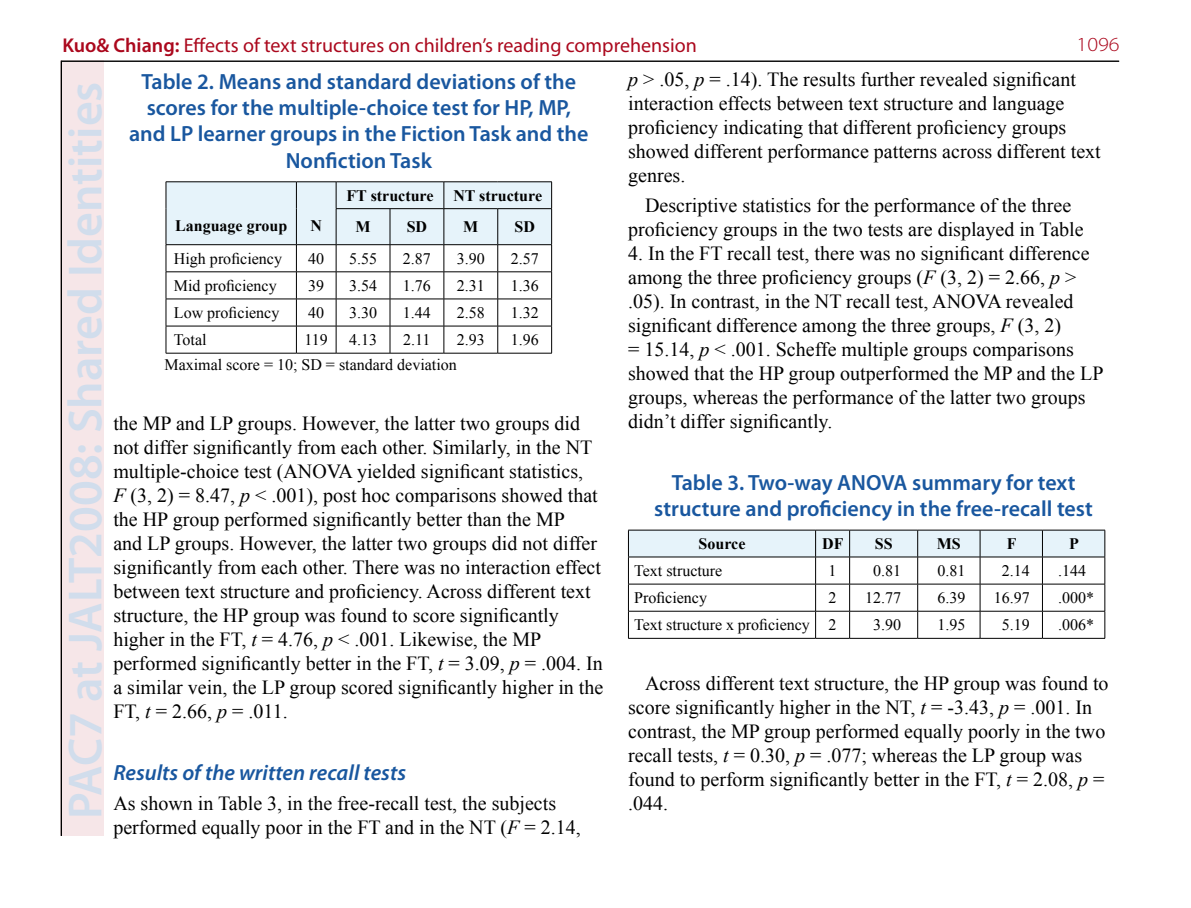
<style>
.page{position:relative;width:1191px;height:908px;background:#fff}
.page>*{position:absolute;margin:0;border:0;box-sizing:border-box;transform-origin:0 0}
.t1{font:600 48px "Myriad Pro";color:#d1ddec}
.t2{font:600 22px/26.4px "Myriad Pro";color:#19579f;text-align:center}
.t3{font:italic 600 22px "Myriad Pro";color:#19579f}
.t4{font:20px/24px "Times New Roman";color:#000}
.t5{font:20px "Myriad Pro";color:#ab081d}
.t6{font:300 20px "Myriad Pro";color:#ab081d;scale:1.1 1}
.t7{font:16px "Times New Roman";color:#000}
.t8{font:700 16px/31.4px "Times New Roman";color:#000}
.s1{font-weight:600}
.s2{font-style:italic}
</style>
<div class="page">
<div style="left:60px;top:61px;width:44px;height:774px;background:#f6e6e8"></div>
<hr style="left:61px;top:61px;width:1px;height:774px;background:#000">
<hr style="left:61px;top:61px;width:1058px;height:1px;background:#000">
<hr style="left:166px;top:181px;width:130px;height:1px;background:#000">
<hr style="left:296px;top:181px;width:40px;height:1px;background:#000">
<hr style="left:336px;top:181px;width:54px;height:1px;background:#000">
<hr style="left:390px;top:181px;width:54px;height:1px;background:#000">
<hr style="left:444px;top:181px;width:54px;height:1px;background:#000">
<hr style="left:498px;top:181px;width:54px;height:1px;background:#000">
<svg style="left:166px;top:182px;width:386px;height:171px"></svg>
<hr style="left:498px;top:325px;width:54px;height:1px;background:#000">
<hr style="left:498px;top:352px;width:54px;height:1px;background:#000">
<hr style="left:628px;top:529px;width:187px;height:1px;background:#000">
<hr style="left:815px;top:529px;width:34px;height:1px;background:#000">
<hr style="left:849px;top:529px;width:68px;height:1px;background:#000">
<hr style="left:917px;top:529px;width:63px;height:1px;background:#000">
<hr style="left:980px;top:529px;width:62px;height:1px;background:#000">
<hr style="left:1042px;top:529px;width:63px;height:1px;background:#000">
<hr style="left:628px;top:637px;width:187px;height:1px;background:#000">
<hr style="left:815px;top:637px;width:34px;height:1px;background:#000">
<hr style="left:849px;top:637px;width:68px;height:1px;background:#000">
<hr style="left:917px;top:637px;width:63px;height:1px;background:#000">
<hr style="left:980px;top:637px;width:62px;height:1px;background:#000">
<svg style="left:628px;top:530px;width:477px;height:107px"></svg>
<hr style="left:1042px;top:610px;width:63px;height:1px;background:#000">
<hr style="left:1042px;top:637px;width:63px;height:1px;background:#000">
<p class="t5" style="left:62px;top:33px;width:636px"><span class="s1">Kuo&amp; Chiang:</span> Effects of text structures on children’s reading comprehension</p>
<p class="t6" style="left:1076px;top:32px;width:41px">1096</p>
<h1 class="t1" style="left:55px;top:818px;width:738px;rotate:-90deg">PAC7 at JALT2008: Shared Identities</h1>
<p class="t2" style="left:129px;top:67px;width:461px">Table 2. Means and standard deviations of the scores for the multiple-choice test for HP, MP, and LP learner groups in the Fiction Task and the Nonfiction Task</p>
<p class="t4" style="left:628px;top:67px;width:474px"><span class="s2">p</span> &gt; .05, <span class="s2">p</span> = .14). The results further revealed significant interaction effects between text structure and language proficiency indicating that different proficiency groups showed different performance patterns across different text genres.</p>
<p class="t4" style="left:628px;top:193px;width:457px;text-align:center">Descriptive statistics for the performance of the three proficiency groups in the two tests are displayed in Table</p>
<p class="t4" style="left:628px;top:241px;width:477px">4. In the FT recall test, there was no significant difference among the three proficiency groups (<span class="s2">F</span> (3, 2) = 2.66, <span class="s2">p</span> &gt; .05). In contrast, in the NT recall test, ANOVA revealed significant difference among the three groups, <span class="s2">F</span> (3, 2)<br>= 15.14, <span class="s2">p</span> &lt; .001. Scheffe multiple groups comparisons showed that the HP group outperformed the MP and the LP groups, whereas the performance of the latter two groups didn’t differ significantly.</p>
<p class="t8" style="left:355px;top:179px;width:188px;text-indent:-9px">FT structure NT structure<br>M</p>
<p class="t8" style="left:175px;top:210px;width:114px">Language group</p>
<p class="t8" style="left:310px;top:210px;width:13px">N</p>
<p class="t8" style="left:407px;top:211px;width:22px">SD</p>
<p class="t8" style="left:463px;top:211px;width:17px">M</p>
<p class="t8" style="left:514px;top:211px;width:22px">SD</p>
<p class="t7" style="left:174px;top:249px;width:109px">High proficiency</p>
<p class="t7" style="left:308px;top:249px;width:17px">40</p>
<p class="t7" style="left:349px;top:249px;width:29px">5.55</p>
<p class="t7" style="left:403px;top:249px;width:29px">2.87</p>
<p class="t7" style="left:457px;top:249px;width:29px">3.90</p>
<p class="t7" style="left:511px;top:249px;width:29px">2.57</p>
<p class="t7" style="left:174px;top:276px;width:104px">Mid proficiency</p>
<p class="t7" style="left:308px;top:276px;width:17px">39</p>
<p class="t7" style="left:349px;top:276px;width:29px">3.54</p>
<p class="t7" style="left:403px;top:276px;width:29px">1.76</p>
<p class="t7" style="left:457px;top:276px;width:29px">2.31</p>
<p class="t7" style="left:511px;top:276px;width:29px">1.36</p>
<p class="t7" style="left:174px;top:303px;width:107px">Low proficiency</p>
<p class="t7" style="left:308px;top:303px;width:17px">40</p>
<p class="t7" style="left:349px;top:303px;width:29px">3.30</p>
<p class="t7" style="left:403px;top:303px;width:29px">1.44</p>
<p class="t7" style="left:457px;top:303px;width:29px">2.58</p>
<p class="t7" style="left:511px;top:303px;width:29px">1.32</p>
<p class="t7" style="left:174px;top:330px;width:34px">Total</p>
<p class="t7" style="left:304px;top:330px;width:25px">119</p>
<p class="t7" style="left:349px;top:330px;width:29px">4.13</p>
<p class="t7" style="left:403px;top:330px;width:29px">2.11</p>
<p class="t7" style="left:457px;top:330px;width:29px">2.93</p>
<p class="t7" style="left:511px;top:330px;width:29px">1.96</p>
<p class="t7" style="left:164px;top:355px;width:294px">Maximal score = 10; SD = standard deviation</p>
<p class="t4" style="left:113px;top:410px;width:491px">the MP and LP groups. However, the latter two groups did not differ significantly from each other. Similarly, in the NT multiple-choice test (ANOVA yielded significant statistics,<br><span class="s2">F</span> (3, 2) = 8.47, <span class="s2">p</span> &lt; .001), post hoc comparisons showed that the HP group performed significantly better than the MP<br>and LP groups. However, the latter two groups did not differ significantly from each other. There was no interaction effect between text structure and proficiency. Across different text structure, the HP group was found to score significantly higher in the FT, <span class="s2">t</span> = 4.76, <span class="s2">p</span> &lt; .001. Likewise, the MP performed significantly better in the FT, <span class="s2">t</span> = 3.09, <span class="s2">p</span> = .004. In a similar vein, the LP group scored significantly higher in the FT, <span class="s2">t</span> = 2.66, <span class="s2">p</span> = .011.</p>
<p class="t2" style="left:654px;top:468px;width:440px">Table 3. Two-way ANOVA summary for text structure and proficiency in the free-recall test</p>
<p class="t8" style="left:698px;top:527px;width:48px">Source</p>
<p class="t8" style="left:822px;top:527px;width:23px">DF</p>
<p class="t8" style="left:874px;top:527px;width:19px">SS</p>
<p class="t8" style="left:937px;top:527px;width:25px">MS</p>
<p class="t8" style="left:1006px;top:527px;width:11px">F</p>
<p class="t8" style="left:1069px;top:527px;width:11px">P</p>
<p class="t7" style="left:634px;top:561px;width:90px">Text structure</p>
<p class="t7" style="left:828px;top:561px;width:9px">1</p>
<p class="t7" style="left:873px;top:561px;width:29px">0.81</p>
<p class="t7" style="left:937px;top:561px;width:29px">0.81</p>
<p class="t7" style="left:1001px;top:561px;width:29px">2.14</p>
<p class="t7" style="left:1058px;top:561px;width:29px">.144</p>
<p class="t7" style="left:634px;top:588px;width:74px">Proficiency</p>
<p class="t7" style="left:828px;top:588px;width:9px">2</p>
<p class="t7" style="left:865px;top:588px;width:37px">12.77</p>
<p class="t7" style="left:937px;top:588px;width:29px">6.39</p>
<p class="t7" style="left:993px;top:588px;width:37px">16.97</p>
<p class="t7" style="left:1058px;top:588px;width:37px">.000*</p>
<p class="t7" style="left:634px;top:615px;width:204px">Text structure x proficiency 2</p>
<p class="t7" style="left:873px;top:615px;width:29px">3.90</p>
<p class="t7" style="left:937px;top:615px;width:29px">1.95</p>
<p class="t7" style="left:1001px;top:615px;width:29px">5.19</p>
<p class="t7" style="left:1058px;top:615px;width:37px">.006*</p>
<p class="t4" style="left:628px;top:670px;width:482px;text-indent:17px">Across different text structure, the HP group was found to score significantly higher in the NT, <span class="s2">t</span> = -3.43, <span class="s2">p</span> = .001. In contrast, the MP group performed equally poorly in the two recall tests, <span class="s2">t</span> = 0.30, <span class="s2">p</span> = .077; whereas the LP group was found to perform significantly better in the FT, <span class="s2">t</span> = 2.08, <span class="s2">p</span> = .044.</p>
<p class="t3" style="left:113px;top:758px;width:294px">Results of the written recall tests</p>
<p class="t4" style="left:113px;top:790px;width:469px">As shown in Table 3, in the free-recall test, the subjects performed equally poor in the FT and in the NT (<span class="s2">F</span> = 2.14,</p>
</div>
